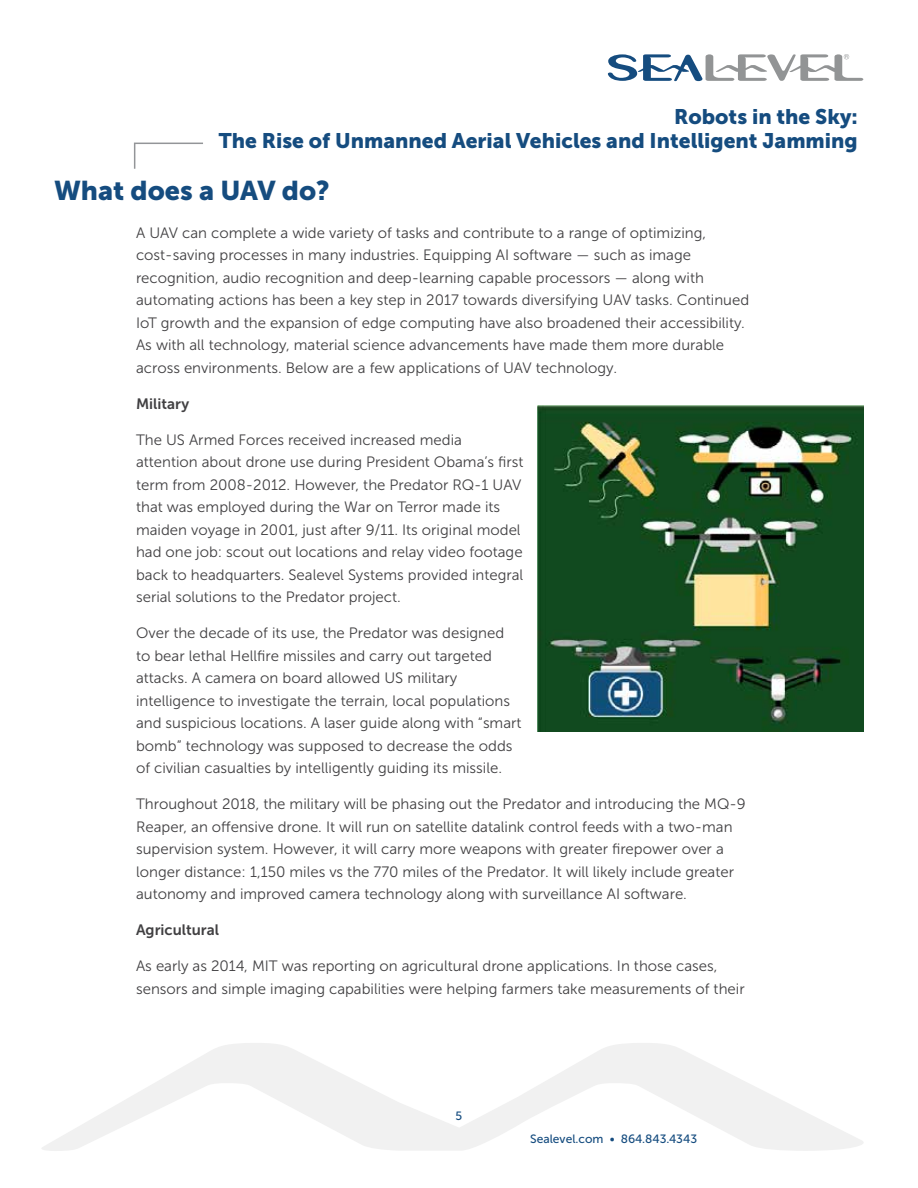
<style>
.page{position:relative;width:918px;height:1188px;background:#fff}
.page>*{position:absolute;margin:0;border:0;box-sizing:border-box;transform-origin:0 0}
.t1{font:27px "Museo Sans 900";color:#154c7f}
.t2{font:21px/24px "Museo Sans 900";color:#154c7f;text-align:right}
.t3{font:15px/22.5px "Museo Sans 300";color:#414042}
.t4{font:15px "Museo Sans 700";color:#414042}
.t5{font:12px "Museo Sans 500";color:#154c7f}
</style>
<div class="page">
<svg style="left:42px;top:1043px;width:821px;height:108px"></svg>
<svg style="left:608px;top:54px;width:255px;height:27px"></svg>
<svg style="left:134px;top:142px;width:69px;height:27px"></svg>
<img style="left:538px;top:405px;width:326px;height:326px">
<h2 class="t2" style="left:219px;top:105px;width:641px">Robots in the Sky:<br>The Rise of Unmanned Aerial Vehicles and Intelligent Jamming</h2>
<h1 class="t1" style="left:54px;top:175px;width:277px">What does a UAV do?</h1>
<p class="t3" style="left:136px;top:221px;width:615px">A UAV can complete a wide variety of tasks and contribute to a range of optimizing, cost-saving processes in many industries. Equipping AI software — such as image recognition, audio recognition and deep-learning capable processors — along with automating actions has been a key step in 2017 towards diversifying UAV tasks. Continued IoT growth and the expansion of edge computing have also broadened their accessibility.<br>As with all technology, material science advancements have made them more durable across environments. Below are a few applications of UAV technology.</p>
<p class="t4" style="left:136px;top:395px;width:55px">Military</p>
<p class="t3" style="left:136px;top:428px;width:389px">The US Armed Forces received increased media attention about drone use during President Obama’s first term from 2008-2012. However, the Predator RQ-1 UAV that was employed during the War on Terror made its maiden voyage in 2001, just after 9/11. Its original model had one job: scout out locations and relay video footage back to headquarters. Sealevel Systems provided integral serial solutions to the Predator project.</p>
<p class="t3" style="left:136px;top:622px;width:387px">Over the decade of its use, the Predator was designed to bear lethal Hellfire missiles and carry out targeted attacks. A camera on board allowed US military intelligence to investigate the terrain, local populations and suspicious locations. A laser guide along with “smart bomb” technology was supposed to decrease the odds of civilian casualties by intelligently guiding its missile.</p>
<p class="t3" style="left:136px;top:793px;width:611px">Throughout 2018, the military will be phasing out the Predator and introducing the MQ-9<br>Reaper, an offensive drone. It will run on satellite datalink control feeds with a two-man supervision system. However, it will carry more weapons with greater firepower over a longer distance: 1,150 miles vs the 770 miles of the Predator. It will likely include greater autonomy and improved camera technology along with surveillance AI software.</p>
<p class="t4" style="left:136px;top:922px;width:84px">Agricultural</p>
<p class="t3" style="left:136px;top:955px;width:610px">As early as 2014, MIT was reporting on agricultural drone applications. In those cases, sensors and simple imaging capabilities were helping farmers take measurements of their</p>
<p class="t5" style="left:456px;top:1110px;width:8px">5</p>
<p class="t5" style="left:530px;top:1132px;width:168px">Sealevel.com • 864.843.4343</p>
</div>
